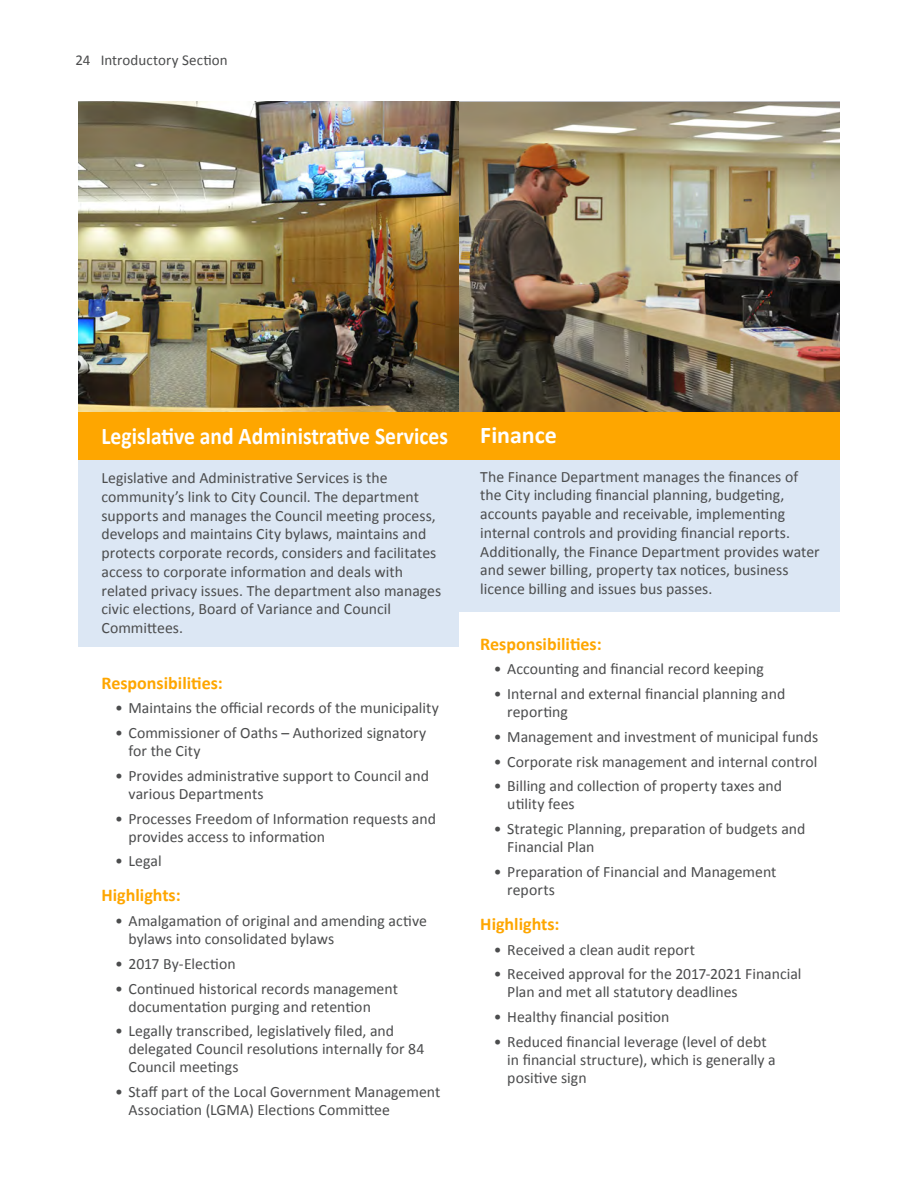
<style>
.page{position:relative;width:918px;height:1188px;background:#fff}
.page>*{position:absolute;margin:0;border:0;box-sizing:border-box;transform-origin:0 0}
.Department_title-whi{font:700 24px "Calibri";color:#fff;scale:.9 1}
.Department_title-whi-2{font:700 24px "Calibri";color:#fff}
.heading-small{font:700 18px "Calibri";color:#fea600}
.body-paragraph{font:15.75px/18px "Calibri";color:#4b4c4d}
.body-paragraph-2{font:15px "Calibri";letter-spacing:.005em;color:#4b4c4d}
</style>
<div class="page">
<img style="left:78px;top:101px;width:381px;height:311px">
<img style="left:459px;top:101px;width:381px;height:311px">
<div style="left:78px;top:459px;width:381px;height:188px;background:#dce7f4"></div>
<div style="left:78px;top:412px;width:762px;height:47px;background:#fea600"></div>
<div style="left:459px;top:460px;width:381px;height:151px;background:#dce7f4"></div>
<p class="body-paragraph-2" style="left:76px;top:51px;width:154px">24 Introductory Section</p>
<p class="Department_title-whi" style="left:102px;top:421px;width:387px">Legislative and Administrative Services</p>
<p class="body-paragraph" style="left:102px;top:469px;width:341px;line-height:18.8px">Legislative and Administrative Services is the community’s link to City Council. The department supports and manages the Council meeting process, develops and maintains City bylaws, maintains and protects corporate records, considers and facilitates access to corporate information and deals with related privacy issues. The department also manages civic elections, Board of Variance and Council Committees.</p>
<p class="heading-small" style="left:102px;top:671px;width:123px">Responsibilities:</p>
<p class="body-paragraph" style="left:115px;top:699px;width:325px">• Maintains the official records of the municipality</p>
<p class="body-paragraph" style="left:129px;top:724px;width:299px;text-indent:-14px">• Commissioner of Oaths – Authorized signatory for the City</p>
<p class="body-paragraph" style="left:129px;top:767px;width:302px;text-indent:-14px">• Provides administrative support to Council and various Departments</p>
<p class="body-paragraph" style="left:129px;top:809px;width:309px;text-indent:-14px">• Processes Freedom of Information requests and provides access to information</p>
<p class="body-paragraph" style="left:115px;top:852px;width:48px">• Legal</p>
<p class="heading-small" style="left:102px;top:884px;width:81px">Highlights:</p>
<p class="body-paragraph" style="left:129px;top:912px;width:300px;text-indent:-14px">• Amalgamation of original and amending active bylaws into consolidated bylaws</p>
<p class="body-paragraph" style="left:115px;top:955px;width:122px">• 2017 By-Election</p>
<p class="body-paragraph" style="left:129px;top:980px;width:271px;text-indent:-14px">• Continued historical records management documentation purging and retention</p>
<p class="body-paragraph" style="left:129px;top:1022px;width:298px;text-indent:-14px">• Legally transcribed, legislatively filed, and delegated Council resolutions internally for 84<br>Council meetings</p>
<p class="body-paragraph" style="left:129px;top:1083px;width:313px;text-indent:-14px">• Staff part of the Local Government Management<br>Association (LGMA) Elections Committee</p>
<p class="Department_title-whi-2" style="left:480px;top:419px;width:78px">Finance</p>
<p class="body-paragraph" style="left:480px;top:467px;width:341px;line-height:18.8px">The Finance Department manages the finances of the City including financial planning, budgeting, accounts payable and receivable, implementing internal controls and providing financial reports.<br>Additionally, the Finance Department provides water and sewer billing, property tax notices, business licence billing and issues bus passes.</p>
<p class="heading-small" style="left:480px;top:632px;width:123px">Responsibilities:</p>
<p class="body-paragraph" style="left:494px;top:660px;width:272px">• Accounting and financial record keeping</p>
<p class="body-paragraph" style="left:507px;top:685px;width:280px;text-indent:-14px">• Internal and external financial planning and reporting</p>
<p class="body-paragraph" style="left:494px;top:728px;width:326px">• Management and investment of municipal funds</p>
<p class="body-paragraph" style="left:494px;top:752px;width:325px">• Corporate risk management and internal control</p>
<p class="body-paragraph" style="left:507px;top:777px;width:276px;text-indent:-14px">• Billing and collection of property taxes and utility fees</p>
<p class="body-paragraph" style="left:507px;top:820px;width:300px;text-indent:-14px">• Strategic Planning, preparation of budgets and<br>Financial Plan</p>
<p class="body-paragraph" style="left:507px;top:863px;width:271px;text-indent:-14px">• Preparation of Financial and Management reports</p>
<p class="heading-small" style="left:480px;top:912px;width:81px">Highlights:</p>
<p class="body-paragraph" style="left:494px;top:940px;width:203px">• Received a clean audit report</p>
<p class="body-paragraph" style="left:507px;top:965px;width:296px;text-indent:-14px">• Received approval for the 2017-2021 Financial<br>Plan and met all statutory deadlines</p>
<p class="body-paragraph" style="left:494px;top:1008px;width:177px">• Healthy financial position</p>
<p class="body-paragraph" style="left:507px;top:1033px;width:270px;text-indent:-14px">• Reduced financial leverage (level of debt in financial structure), which is generally a positive sign</p>
</div>
